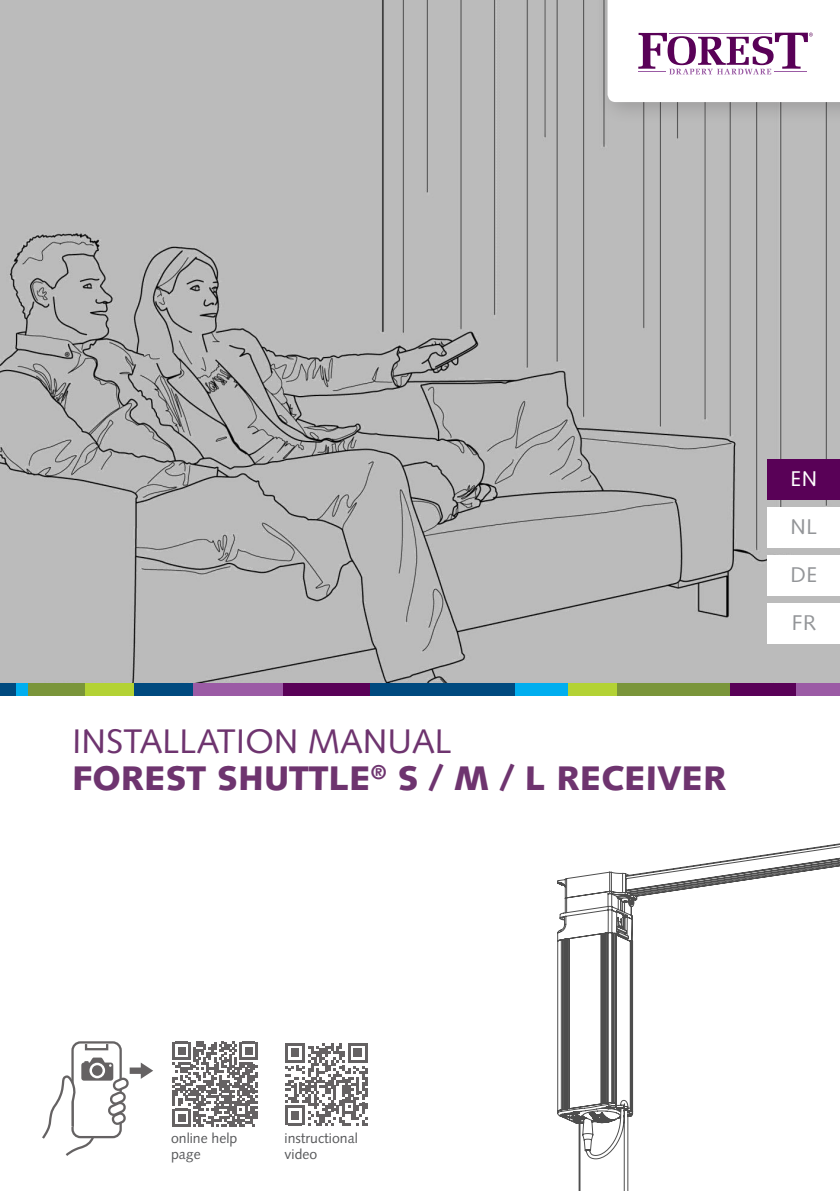
<style>
.page{position:relative;width:840px;height:1191px;background:#fff}
.page>*{position:absolute;margin:0;border:0;box-sizing:border-box;transform-origin:0 0}
.t1{font:900 34px/37px "Syntax";color:#6e346f}
.t2{font:21.2px "Syntax";color:#939598}
.t3{font:21.2px "Syntax";color:#fff}
.t4{font:14px/16px "Syntax";color:#57585a}
.s1{font-weight:400}
</style>
<div class="page">
<img style="left:0;top:1px;width:839px;height:682px">
<div style="left:767px;top:507px;width:72px;height:40px;background:#fff"></div>
<div style="left:767px;top:555px;width:72px;height:40px;background:#fff"></div>
<div style="left:767px;top:603px;width:72px;height:40px;background:#fff"></div>
<div style="left:767px;top:459px;width:72px;height:40px;background:#590157"></div>
<div style="left:192px;top:683px;width:91px;height:12px;background:#9b5ba5"></div>
<div style="left:791px;top:683px;width:48px;height:12px;background:#9b5ba5"></div>
<div style="left:15px;top:683px;width:13px;height:12px;background:#00aeef"></div>
<div style="left:515px;top:683px;width:52px;height:12px;background:#00aeef"></div>
<div style="left:134px;top:683px;width:59px;height:12px;background:#004a7f"></div>
<div style="left:369px;top:683px;width:146px;height:12px;background:#004a7f"></div>
<div style="left:0;top:683px;width:15px;height:12px;background:#004a7f"></div>
<div style="left:283px;top:683px;width:86px;height:12px;background:#590157"></div>
<div style="left:728px;top:683px;width:67px;height:12px;background:#590157"></div>
<div style="left:28px;top:683px;width:57px;height:12px;background:#7a953a"></div>
<div style="left:616px;top:683px;width:112px;height:12px;background:#7a953a"></div>
<div style="left:85px;top:683px;width:49px;height:12px;background:#b3d234"></div>
<div style="left:567px;top:683px;width:49px;height:12px;background:#b3d234"></div>
<div style="left:595px;top:0;width:244px;height:126px;background:#231f20;opacity:.2"></div>
<svg style="left:607px;top:0;width:232px;height:102px"></svg>
<svg style="left:557px;top:843px;width:282px;height:348px"></svg>
<div style="left:71px;top:1041px;width:51px;height:97px;border:2px solid #231f20;border-radius:8px"></div>
<svg style="left:42px;top:1057px;width:111px;height:99px"></svg>
<svg style="left:285px;top:1043px;width:82px;height:82px"></svg>
<svg style="left:172px;top:1041px;width:85px;height:85px"></svg>
<p class="t1" style="left:72px;top:723px;width:655px"><span class="s1">INSTALLATION MANUAL<br></span>FOREST SHUTTLE<sup>®</sup> S / M / L RECEIVER</p>
<p class="t3" style="left:790px;top:466px;width:28px">EN</p>
<p class="t2" style="left:790px;top:514px;width:28px">NL</p>
<p class="t2" style="left:790px;top:562px;width:28px">DE</p>
<p class="t2" style="left:791px;top:610px;width:26px">FR</p>
<p class="t4" style="left:171px;top:1130px;width:68px">online help page</p>
<p class="t4" style="left:284px;top:1130px;width:75px">instructional video</p>
</div>
